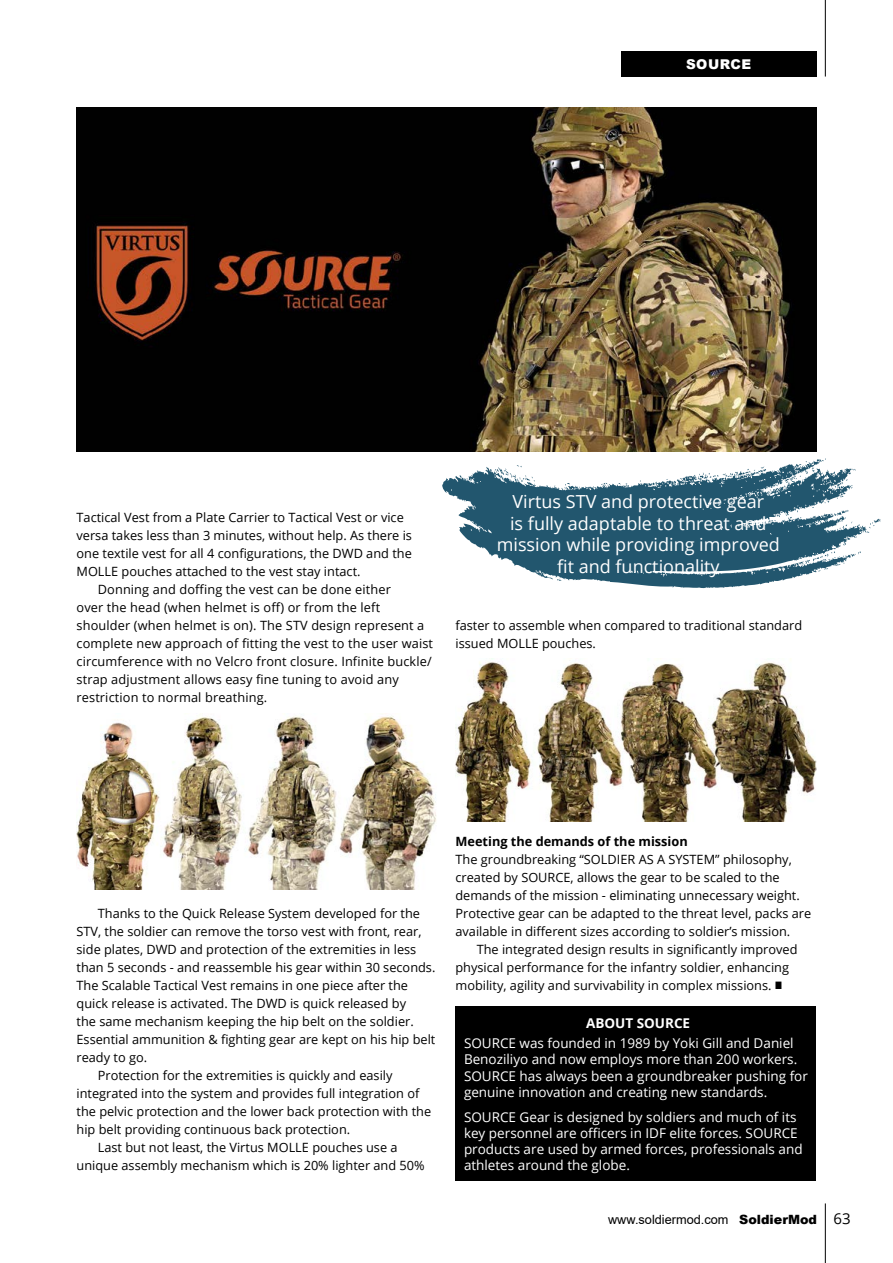
<style>
.page{position:relative;width:893px;height:1263px;background:#fff}
.page>*{position:absolute;margin:0;border:0;box-sizing:border-box;transform-origin:0 0}
.t1{font:18px/21.6px "Open Sans";color:#fff;text-align:center}
.t2{font:13.5px/16.2px "Open Sans";color:#fff}
.t3{font:700 13.5px "Open Sans";color:#fff}
.t4{font:900 13.5px "Arial";letter-spacing:.035em;color:#fff}
.t5{font:12.75px/18px "Open Sans";color:#000}
.t6{font:12.75px "Arial";color:#000}
.t7{font:700 12.75px "Open Sans";color:#000}
.s1{font-weight:900}
.s2{font-family:"Open Sans";font-size:15px}
</style>
<div class="page">
<hr style="left:825px;top:1203px;width:1px;height:60px;background:#000">
<hr style="left:825px;top:0;width:1px;height:77px;background:#000">
<div style="left:621px;top:51px;width:195px;height:26px;background:#000"></div>
<img style="left:77px;top:107px;width:739px;height:345px">
<img style="left:77px;top:716px;width:359px;height:174px">
<img style="left:455px;top:658px;width:361px;height:164px">
<div style="left:455px;top:1007px;width:361px;height:174px;background:#000"></div>
<svg style="left:442px;top:467px;width:420px;height:122px;fill:#22566e"></svg>
<svg style="left:850px;top:551px;width:11px;height:6px"></svg>
<svg style="left:834px;top:510px;width:47px;height:23px"></svg>
<svg style="left:834px;top:479px;width:19px;height:10px"></svg>
<svg style="left:825px;top:501px;width:4px;height:3px"></svg>
<svg style="left:799px;top:551px;width:37px;height:20px"></svg>
<svg style="left:757px;top:515px;width:23px;height:10px"></svg>
<svg style="left:699px;top:458px;width:127px;height:35px"></svg>
<svg style="left:652px;top:482px;width:4px;height:3px"></svg>
<svg style="left:601px;top:482px;width:6px;height:3px"></svg>
<svg style="left:548px;top:576px;width:14px;height:5px"></svg>
<svg style="left:495px;top:465px;width:40px;height:17px"></svg>
<p class="t4" style="left:686px;top:54px;width:67px">SOURCE</p>
<p class="t5" style="left:77px;top:508px;width:329px">Tactical Vest from a Plate Carrier to Tactical Vest or vice</p>
<p class="t5" style="left:77px;top:526px;width:337px">versa takes less than 3 minutes, without help. As there is</p>
<p class="t5" style="left:77px;top:544px;width:337px">one textile vest for all 4 configurations, the DWD and the</p>
<p class="t5" style="left:77px;top:562px;width:286px">MOLLE pouches attached to the vest stay intact.</p>
<p class="t5" style="left:98px;top:580px;width:295px">Donning and doffing the vest can be done either</p>
<p class="t5" style="left:77px;top:598px;width:305px">over the head (when helmet is off) or from the left</p>
<p class="t5" style="left:77px;top:616px;width:349px">shoulder (when helmet is on). The STV design represent a</p>
<p class="t5" style="left:77px;top:634px;width:358px">complete new approach of fitting the vest to the user waist</p>
<p class="t5" style="left:77px;top:652px;width:357px">circumference with no Velcro front closure. Infinite buckle/</p>
<p class="t5" style="left:77px;top:670px;width:324px">strap adjustment allows easy fine tuning to avoid any</p>
<p class="t5" style="left:77px;top:688px;width:192px">restriction to normal breathing.</p>
<h1 class="t1" style="left:497px;top:490px;width:285px">Virtus STV and protective gear<br>is fully adaptable to threat and mission while providing improved fit and functionality</h1>
<p class="t5" style="left:455px;top:616px;width:348px">faster to assemble when compared to traditional standard issued MOLLE pouches.</p>
<p class="t5" style="left:98px;top:904px;width:324px">Thanks to the Quick Release System developed for the</p>
<p class="t5" style="left:77px;top:922px;width:346px">STV, the soldier can remove the torso vest with front, rear,</p>
<p class="t5" style="left:77px;top:940px;width:341px">side plates, DWD and protection of the extremities in less</p>
<p class="t5" style="left:77px;top:958px;width:360px">than 5 seconds - and reassemble his gear within 30 seconds.</p>
<p class="t5" style="left:77px;top:976px;width:333px">The Scalable Tactical Vest remains in one piece after the</p>
<p class="t5" style="left:77px;top:994px;width:331px">quick release is activated. The DWD is quick released by</p>
<p class="t5" style="left:77px;top:1012px;width:339px">the same mechanism keeping the hip belt on the soldier.</p>
<p class="t5" style="left:77px;top:1030px;width:360px">Essential ammunition &amp; fighting gear are kept on his hip belt</p>
<p class="t5" style="left:77px;top:1048px;width:72px">ready to go.</p>
<p class="t5" style="left:98px;top:1066px;width:296px">Protection for the extremities is quickly and easily</p>
<p class="t5" style="left:77px;top:1084px;width:344px">integrated into the system and provides full integration of</p>
<p class="t5" style="left:77px;top:1102px;width:356px">the pelvic protection and the lower back protection with the</p>
<p class="t5" style="left:77px;top:1120px;width:275px">hip belt providing continuous back protection.</p>
<p class="t5" style="left:98px;top:1138px;width:301px">Last but not least, the Virtus MOLLE pouches use a</p>
<p class="t5" style="left:77px;top:1156px;width:350px">unique assembly mechanism which is 20% lighter and 50%</p>
<p class="t7" style="left:455px;top:832px;width:234px">Meeting the demands of the mission</p>
<p class="t5" style="left:455px;top:850px;width:357px">The groundbreaking “SOLDIER AS A SYSTEM” philosophy, created by SOURCE, allows the gear to be scaled to the demands of the mission - eliminating unnecessary weight.<br>Protective gear can be adapted to the threat level, packs are available in different sizes according to soldier’s mission.</p>
<p class="t5" style="left:455px;top:940px;width:344px;text-indent:21px">The integrated design results in significantly improved physical performance for the infantry soldier, enhancing mobility, agility and survivability in complex missions. ■</p>
<p class="t3" style="left:586px;top:1013px;width:106px">ABOUT SOURCE</p>
<p class="t2" style="left:464px;top:1035px;width:345px">SOURCE was founded in 1989 by Yoki Gill and Daniel Benoziliyo and now employs more than 200 workers.<br>SOURCE has always been a groundbreaker pushing for genuine innovation and creating new standards.</p>
<p class="t2" style="left:464px;top:1108px;width:340px">SOURCE Gear is designed by soldiers and much of its key personnel are officers in IDF elite forces. SOURCE products are used by armed forces, professionals and athletes around the globe.</p>
<p class="t6" style="left:608px;top:1211px;width:244px">www.soldiermod.com <span class="s1">SoldierMod</span> <span class="s2">63</span></p>
</div>
